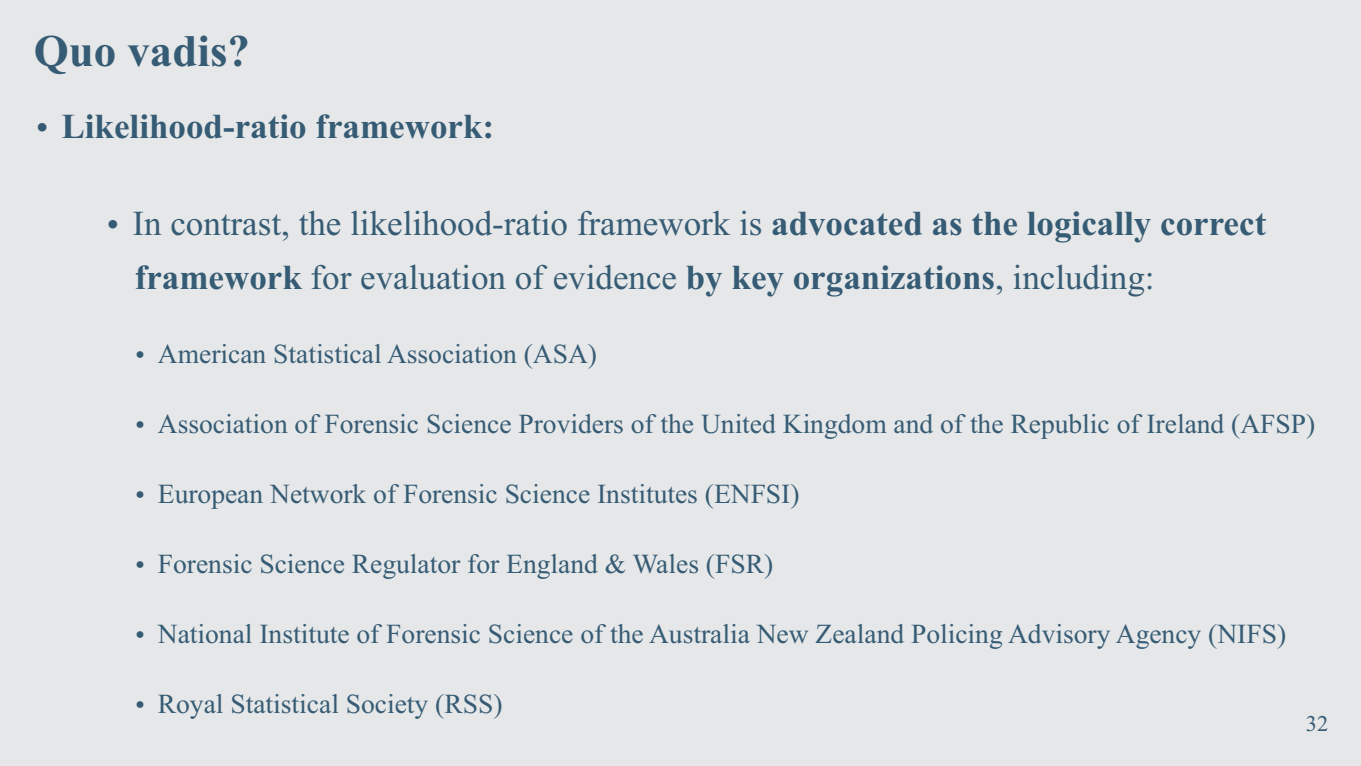
<style>
.page{position:relative;width:1361px;height:766px;background:#fff}
.page>*{position:absolute;margin:0;border:0;box-sizing:border-box;transform-origin:0 0}
.t1{font:700 45px "Times New Roman";color:#365c75}
.t2{font:35px/54.2px "Times New Roman";color:#365c75}
.t3{font:700 35px "Times New Roman";color:#365c75}
.t4{font:27.5px "Times New Roman";color:#365c75}
.t5{font:22.5px "Times New Roman";color:#365c75}
.s1{font-weight:700}
</style>
<div class="page">
<div style="left:0;top:0;width:1361px;height:765px;background:#e6e7e8"></div>
<h1 class="t1" style="left:34px;top:35px;width:218px">Quo vadis?</h1>
<p class="t3" style="left:62px;top:114px;width:434px">Likelihood-ratio framework:</p>
<p class="t2" style="left:132px;top:199px;width:1135px">In contrast, the likelihood-ratio framework is <span class="s1">advocated as the logically correct framework</span> for evaluation of evidence <span class="s1">by key organizations</span>, including:</p>
<p class="t4" style="left:158px;top:343px;width:441px">American Statistical Association (ASA)</p>
<p class="t4" style="left:158px;top:413px;width:1159px">Association of Forensic Science Providers of the United Kingdom and of the Republic of Ireland (AFSP)</p>
<p class="t4" style="left:158px;top:483px;width:643px">European Network of Forensic Science Institutes (ENFSI)</p>
<p class="t4" style="left:158px;top:554px;width:617px">Forensic Science Regulator for England &amp; Wales (FSR)</p>
<p class="t4" style="left:158px;top:624px;width:1130px">National Institute of Forensic Science of the Australia New Zealand Policing Advisory Agency (NIFS)</p>
<p class="t4" style="left:158px;top:694px;width:346px">Royal Statistical Society (RSS)</p>
<p class="t5" style="left:1305px;top:714px;width:24px">32</p>
</div>
